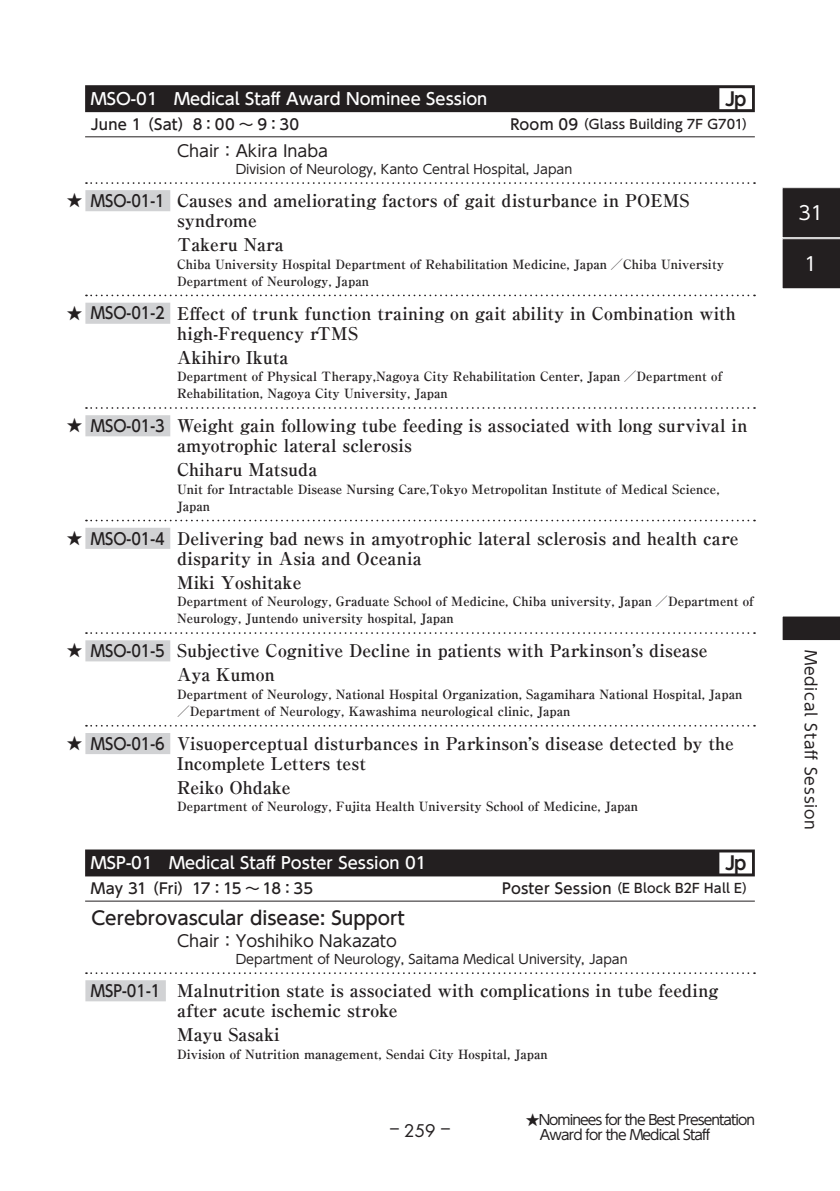
<style>
.page{position:relative;width:840px;height:1191px;background:#fff}
.page>*{position:absolute;margin:0;border:0;box-sizing:border-box;transform-origin:0 0}
.t1{font:18.8px "UD Shin Go Pr 6 N";color:#fff}
.t2{font:500 18.4px "UD Shin Go Pr 6 N";color:#231f20}
.t3{font:700 18.4px "UD Shin Go Pr 6 N De";color:#231f20}
.t4{font:700 17.6px/19.8px "Ryumin Pr 6 N";color:#231f20}
.t5{font:17px "Futura Std";color:#231f20;scale:2.5 1}
.t6{font:500 16.2px "UD Shin Go Pr 6 N";color:#fff}
.t7{font:16.2px "UD Shin Go Pr 6 N";color:#231f20}
.t8{font:15.6px "UD Shin Go Pr 6 N";letter-spacing:.05em;color:#231f20}
.t9{font:500 14.8px "UD Shin Go Pr 6 N";letter-spacing:-.015em;color:#231f20}
.t10{font:500 14.8px "UD Shin Go Pr 6 N";letter-spacing:.01em;color:#231f20}
.t11{font:13.8px/14.6px "UD Shin Go Pr 6 N";letter-spacing:-.07em;color:#231f20}
.t12{font:700 12.8px/17px "Ryumin Pr 6 N";color:#231f20}
.t13{font:12.8px "UD Shin Go Pr 6 N";color:#231f20}
.t14{font:500 12.8px "UD Shin Go Pr 6 N";letter-spacing:.025em;color:#231f20}
.s1{font-size:14.8px}
.s2{font-family:"UD Shin Go Pr 6 N";font-weight:500;font-size:15.6px}
.s3{font-family:"UD Shin Go Pr 6 N";font-weight:500;font-size:16.2px}
</style>
<div class="page">
<div style="left:85px;top:85px;width:669px;height:27px;background:#231f20"></div>
<div style="left:719px;top:88px;width:32px;height:21px;background:#fff"></div>
<hr style="left:85px;top:136px;width:669px;height:1px;background:#231f20">
<svg style="left:86px;top:182px;width:668px;height:2px"></svg>
<div style="left:85px;top:190px;width:85px;height:21px;background:#d1d2d4"></div>
<svg style="left:86px;top:294px;width:668px;height:2px"></svg>
<div style="left:85px;top:303px;width:85px;height:21px;background:#d1d2d4"></div>
<svg style="left:86px;top:407px;width:668px;height:2px"></svg>
<div style="left:85px;top:415px;width:85px;height:21px;background:#d1d2d4"></div>
<svg style="left:86px;top:519px;width:668px;height:2px"></svg>
<div style="left:85px;top:528px;width:85px;height:21px;background:#d1d2d4"></div>
<svg style="left:86px;top:632px;width:668px;height:2px"></svg>
<div style="left:85px;top:640px;width:85px;height:21px;background:#d1d2d4"></div>
<svg style="left:86px;top:725px;width:668px;height:1px"></svg>
<div style="left:85px;top:733px;width:85px;height:21px;background:#d1d2d4"></div>
<div style="left:85px;top:849px;width:669px;height:27px;background:#231f20"></div>
<div style="left:719px;top:852px;width:32px;height:21px;background:#fff"></div>
<hr style="left:85px;top:900px;width:669px;height:1px;background:#231f20">
<svg style="left:86px;top:972px;width:668px;height:2px"></svg>
<div style="left:85px;top:980px;width:81px;height:21px;background:#d1d2d4"></div>
<svg style="left:782px;top:187px;width:57px;height:102px;background:#2d292a"></svg>
<svg style="left:782px;top:616px;width:57px;height:25px"></svg>
<p class="t6" style="left:91px;top:85px;width:398px">MSO-01　Medical Staff Award Nominee Session</p>
<h2 class="t3" style="left:724px;top:84px;width:23px">Jp</h2>
<p class="t10" style="left:91px;top:112px;width:210px">June 1 （Sat）8：00 ～ 9：30</p>
<p class="t14" style="left:495px;top:114px;width:260px"><span class="s1">　Room 09</span> （Glass Building 7F G701）</p>
<p class="t7" style="left:177px;top:137px;width:169px">Chair：Akira Inaba　</p>
<p class="t13" style="left:236px;top:158px;width:338px">Division of Neurology, Kanto Central Hospital, Japan</p>
<h3 class="t4" style="left:177px;top:190px;width:514px;text-indent:-110px"><span class="s2">★</span> <span class="s3">MSO-01-1</span> Causes and ameliorating factors of gait disturbance in POEMS syndrome</h3>
<h3 class="t4" style="left:177px;top:234px;width:108px">Takeru Nara</h3>
<p class="t12" style="left:177px;top:255px;width:548px">Chiba University Hospital Department of Rehabilitation Medicine, Japan ／Chiba University<br>Department of Neurology, Japan</p>
<h3 class="t4" style="left:177px;top:302px;width:560px;text-indent:-110px"><span class="s2">★</span> <span class="s3">MSO-01-2</span> Effect of trunk function training on gait ability in Combination with high-Frequency rTMS</h3>
<h3 class="t4" style="left:177px;top:346px;width:112px">Akihiro Ikuta</h3>
<p class="t12" style="left:177px;top:367px;width:546px">Department of Physical Therapy,Nagoya City Rehabilitation Center, Japan ／Department of<br>Rehabilitation, Nagoya City University, Japan</p>
<h3 class="t4" style="left:177px;top:415px;width:571px;text-indent:-110px"><span class="s2">★</span> <span class="s3">MSO-01-3</span> Weight gain following tube feeding is associated with long survival in amyotrophic lateral sclerosis</h3>
<h3 class="t4" style="left:177px;top:459px;width:141px">Chiharu Matsuda</h3>
<p class="t12" style="left:177px;top:480px;width:543px">Unit for Intractable Disease Nursing Care,Tokyo Metropolitan Institute of Medical Science,<br>Japan</p>
<h3 class="t4" style="left:177px;top:527px;width:563px;text-indent:-110px"><span class="s2">★</span> <span class="s3">MSO-01-4</span> Delivering bad news in amyotrophic lateral sclerosis and health care disparity in Asia and Oceania</h3>
<h3 class="t4" style="left:177px;top:571px;width:126px">Miki Yoshitake</h3>
<p class="t12" style="left:177px;top:592px;width:578px">Department of Neurology, Graduate School of Medicine, Chiba university, Japan ／Department of<br>Neurology, Juntendo university hospital, Japan</p>
<h3 class="t4" style="left:177px;top:638px;width:532px;line-height:24px;text-indent:-110px"><span class="s2">★</span> <span class="s3">MSO-01-5</span> Subjective Cognitive Decline in patients with Parkinson’s disease<br>Aya Kumon</h3>
<p class="t12" style="left:177px;top:685px;width:566px">Department of Neurology, National Hospital Organization, Sagamihara National Hospital, Japan／Department of Neurology, Kawashima neurological clinic, Japan</p>
<h3 class="t4" style="left:177px;top:732px;width:558px;text-indent:-110px"><span class="s2">★</span> <span class="s3">MSO-01-6</span> Visuoperceptual disturbances in Parkinson’s disease detected by the<br>Incomplete Letters test</h3>
<h3 class="t4" style="left:177px;top:776px;width:115px">Reiko Ohdake</h3>
<p class="t12" style="left:177px;top:797px;width:462px">Department of Neurology, Fujita Health University School of Medicine, Japan</p>
<p class="t6" style="left:91px;top:849px;width:337px">MSP-01　Medical Staff Poster Session 01</p>
<h2 class="t3" style="left:724px;top:848px;width:23px">Jp</h2>
<p class="t9" style="left:91px;top:876px;width:224px">May 31 （Fri）17：15 ～ 18：35</p>
<p class="t14" style="left:487px;top:878px;width:269px"><span class="s1">　Poster Session</span> （E Block B2F Hall E）</p>
<h2 class="t2" style="left:91px;top:902px;width:315px">Cerebrovascular disease: Support</h2>
<p class="t7" style="left:177px;top:927px;width:237px">Chair：Yoshihiko Nakazato　</p>
<p class="t13" style="left:236px;top:948px;width:393px">Department of Neurology, Saitama Medical University, Japan</p>
<h3 class="t4" style="left:177px;top:980px;width:542px;text-indent:-86px"><span class="s3">MSP-01-1</span> Malnutrition state is associated with complications in tube feeding after acute ischemic stroke</h3>
<h3 class="t4" style="left:177px;top:1024px;width:104px">Mayu Sasaki</h3>
<p class="t12" style="left:177px;top:1044px;width:372px">Division of Nutrition management, Sendai City Hospital, Japan</p>
<h3 class="t5" style="left:390px;top:1120px;width:25px">-259 -</h3>
<p class="t11" style="left:539px;top:1112px;width:216px;text-indent:-14px">★Nominees for the Best Presentation<br>Award for the Medical Staff</p>
<h1 class="t1" style="left:797px;top:197px;width:26px">31</h1>
<h1 class="t1" style="left:804px;top:248px;width:14px">1</h1>
<p class="t8" style="left:823px;top:649px;width:182px;rotate:90deg">Medical Staff Session</p>
</div>
